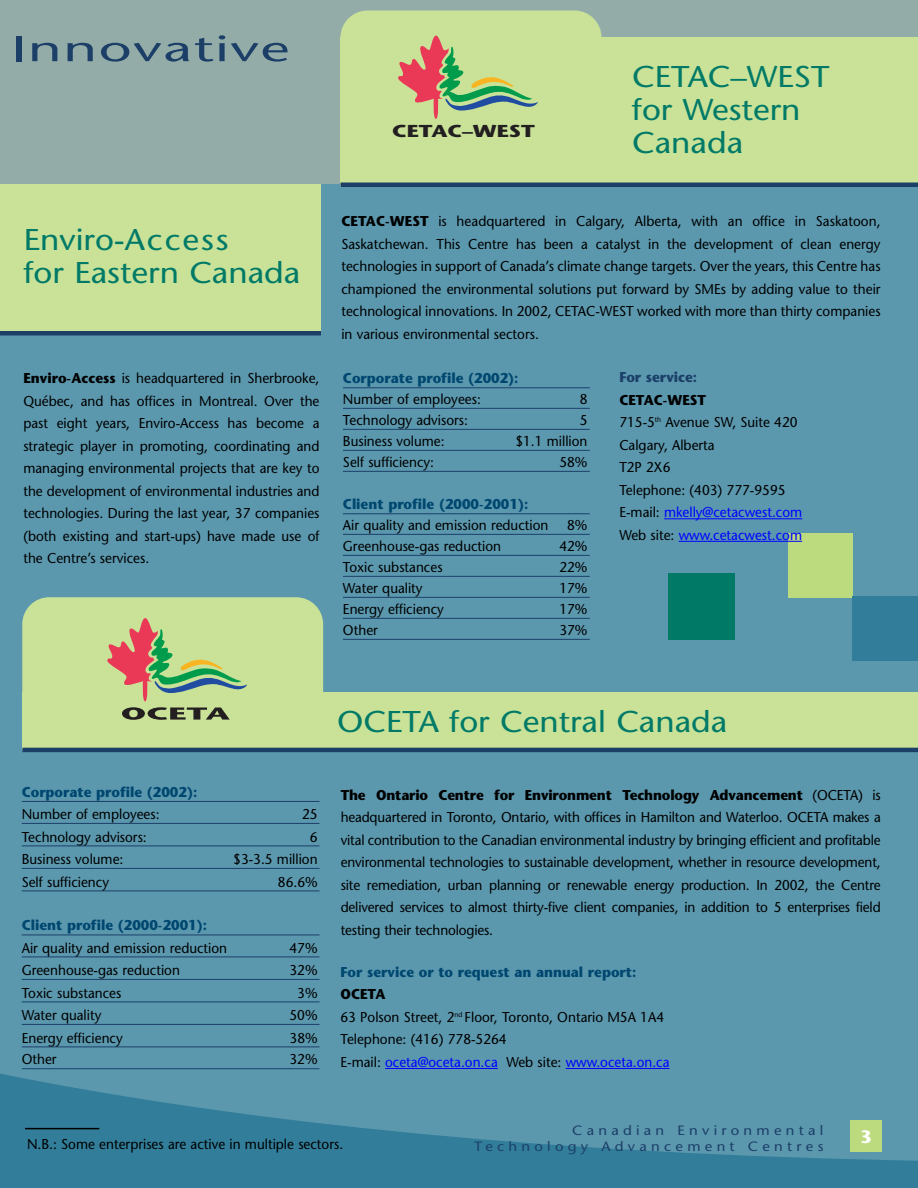
<style>
.page{position:relative;width:918px;height:1188px;background:#5b98ae}
.page>*{position:absolute;margin:0;border:0;box-sizing:border-box;transform-origin:0 0}
.t1{font:36px "Stone Sans";letter-spacing:.03em;color:#1c3f68;scale:1.6 1}
.t2{font:30px/33px "Stone Sans";color:#007a67;scale:1.1 1}
.t3{font:700 18px "Stone Sans";color:#fff}
.t4{font:700 17.25px "Stone Sans";color:#231f20;scale:1.26 1}
.t5{font:14.25px/22.5px "Stone Sans";color:#000;text-align:justify;scale:.95 1}
.t6{font:700 14.25px "Stone Sans";color:#004770;scale:.95 1}
.t7{font:700 14.25px "Stone Sans";color:#1c3f68;scale:.95 1}
.t8{font:13.5px/16.2px "Stone Sans";letter-spacing:.285em;color:#1c3f68;text-align:right;scale:1.1 1}
.s1{font-weight:700}
.s2{color:#00f}
</style>
<div class="page">
<div style="left:0;top:0;width:321px;height:332px;background:#c9e298"></div>
<div style="left:0;top:0;width:918px;height:184px;background:#93aca8"></div>
<svg style="left:0;top:1001px;width:918px;height:187px"></svg>
<div style="left:0;top:331px;width:321px;height:5px;background:#1c3f68"></div>
<div style="left:668px;top:573px;width:67px;height:67px;background:#007a67"></div>
<div style="left:788px;top:534px;width:64px;height:64px;background:#bcdb7e"></div>
<div style="left:852px;top:596px;width:66px;height:65px;background:#327e9a"></div>
<div style="left:340px;top:37px;width:578px;height:149px;background:#c9e298"></div>
<div style="left:22px;top:693px;width:896px;height:57px;background:#c9e298"></div>
<hr style="left:340px;top:183px;width:578px;height:4px;background:#1c3f68">
<div style="left:340px;top:10px;width:262px;height:63px;background:#c9e298;border-radius:27px"></div>
<hr style="left:343px;top:387px;width:247px;height:1px;background:#1c3f68">
<hr style="left:343px;top:408px;width:247px;height:1px;background:#1c3f68">
<hr style="left:343px;top:429px;width:247px;height:1px;background:#1c3f68">
<hr style="left:343px;top:450px;width:247px;height:1px;background:#1c3f68">
<hr style="left:343px;top:471px;width:247px;height:1px;background:#1c3f68">
<hr style="left:343px;top:513px;width:247px;height:1px;background:#1c3f68">
<hr style="left:343px;top:534px;width:247px;height:1px;background:#1c3f68">
<hr style="left:343px;top:555px;width:247px;height:1px;background:#1c3f68">
<hr style="left:343px;top:576px;width:247px;height:1px;background:#1c3f68">
<hr style="left:343px;top:597px;width:247px;height:1px;background:#1c3f68">
<hr style="left:343px;top:618px;width:247px;height:1px;background:#1c3f68">
<hr style="left:343px;top:639px;width:247px;height:1px;background:#1c3f68">
<hr style="left:664px;top:518px;width:138px;height:1px;background:#00f">
<hr style="left:679px;top:541px;width:31px;height:1px;background:#00f">
<hr style="left:709px;top:541px;width:93px;height:1px;background:#00f">
<hr style="left:22px;top:801px;width:298px;height:1px;background:#1c3f68">
<hr style="left:22px;top:823px;width:298px;height:1px;background:#1c3f68">
<hr style="left:22px;top:846px;width:298px;height:1px;background:#1c3f68">
<hr style="left:22px;top:868px;width:298px;height:1px;background:#1c3f68">
<hr style="left:22px;top:891px;width:298px;height:1px;background:#1c3f68">
<hr style="left:22px;top:935px;width:298px;height:1px;background:#1c3f68">
<hr style="left:22px;top:957px;width:298px;height:1px;background:#1c3f68">
<hr style="left:22px;top:979px;width:298px;height:1px;background:#1c3f68">
<hr style="left:22px;top:1002px;width:298px;height:1px;background:#1c3f68">
<hr style="left:22px;top:1024px;width:298px;height:1px;background:#1c3f68">
<hr style="left:22px;top:1047px;width:298px;height:1px;background:#1c3f68">
<hr style="left:22px;top:1068px;width:298px;height:1px;background:#1c3f68">
<hr style="left:385px;top:1068px;width:113px;height:1px;background:#00f">
<hr style="left:566px;top:1068px;width:31px;height:1px;background:#00f">
<hr style="left:596px;top:1068px;width:74px;height:1px;background:#00f">
<hr style="left:22px;top:748px;width:896px;height:4px;background:#1c3f68">
<svg style="left:398px;top:36px;width:140px;height:83px"></svg>
<hr style="left:25px;top:1128px;width:74px;height:1px;background:#000">
<div style="left:22px;top:597px;width:301px;height:123px;background:#c9e298;border-radius:27px"></div>
<svg style="left:107px;top:618px;width:140px;height:83px"></svg>
<svg style="left:122px;top:707px;width:108px;height:13px"></svg>
<h1 class="t1" style="left:11px;top:35px;width:176px">Innovative</h1>
<p class="t4" style="left:392px;top:124px;width:115px">CETAC–WEST</p>
<h2 class="t2" style="left:632px;top:63px;width:181px">CETAC–WEST for Western<br>Canada</h2>
<h2 class="t2" style="left:24px;top:226px;width:253px">Enviro-Access<br>for Eastern Canada</h2>
<p class="t5" style="left:23px;top:369px;width:313px"><span class="s1">Enviro-Access</span> is headquartered in Sherbrooke, Québec, and has offices in Montreal. Over the past eight years, Enviro-Access has become a strategic player in promoting, coordinating and managing environmental projects that are key to the development of environmental industries and technologies. During the last year, 37 companies (both existing and start-ups) have made use of the Centre’s services.</p>
<p class="t5" style="left:341px;top:212px;width:569px"><span class="s1">CETAC-WEST</span> is headquartered in Calgary, Alberta, with an office in Saskatoon, Saskatchewan. This Centre has been a catalyst in the development of clean energy technologies in support of Canada’s climate change targets. Over the years, this Centre has championed the environmental solutions put forward by SMEs by adding value to their technological innovations. In 2002, CETAC-WEST worked with more than thirty companies in various environmental sectors.</p>
<p class="t6" style="left:343px;top:373px;width:186px">Corporate profile (2002):</p>
<p class="t5" style="left:343px;top:390px;width:147px">Number of employees:</p>
<p class="t5" style="left:580px;top:390px;width:10px">8</p>
<p class="t5" style="left:343px;top:411px;width:133px">Technology advisors:</p>
<p class="t5" style="left:580px;top:411px;width:10px">5</p>
<p class="t5" style="left:343px;top:432px;width:109px">Business volume:</p>
<p class="t5" style="left:515px;top:432px;width:77px">$1.1 million</p>
<p class="t5" style="left:343px;top:453px;width:98px">Self sufficiency:</p>
<p class="t5" style="left:559px;top:453px;width:31px">58%</p>
<p class="t6" style="left:343px;top:499px;width:197px">Client profile (2000-2001):</p>
<p class="t5" style="left:343px;top:516px;width:218px">Air quality and emission reduction</p>
<p class="t5" style="left:567px;top:516px;width:23px">8%</p>
<p class="t5" style="left:343px;top:537px;width:168px">Greenhouse-gas reduction</p>
<p class="t5" style="left:559px;top:537px;width:31px">42%</p>
<p class="t5" style="left:343px;top:558px;width:106px">Toxic substances</p>
<p class="t5" style="left:559px;top:558px;width:31px">22%</p>
<p class="t5" style="left:343px;top:579px;width:85px">Water quality</p>
<p class="t5" style="left:559px;top:579px;width:31px">17%</p>
<p class="t5" style="left:343px;top:600px;width:108px">Energy efficiency</p>
<p class="t5" style="left:559px;top:600px;width:31px">17%</p>
<p class="t5" style="left:343px;top:621px;width:38px">Other</p>
<p class="t5" style="left:559px;top:621px;width:31px">37%</p>
<p class="t7" style="left:619px;top:372px;width:83px">For service:</p>
<p class="t5" style="left:619px;top:390px;width:194px;text-align:left"><span class="s1">CETAC-WEST<br></span>715-5<sup>th</sup> Avenue SW, Suite 420<br>Calgary, Alberta<br>T2P 2X6<br>Telephone: (403) 777-9595<br>E-mail: <span class="s2">mkelly@cetacwest.com<br></span>Web site: <span class="s2">www.cetacwest.com</span></p>
<h2 class="t2" style="left:337px;top:708px;width:356px">OCETA for Central Canada</h2>
<p class="t6" style="left:22px;top:786px;width:186px">Corporate profile (2002):</p>
<p class="t5" style="left:22px;top:805px;width:147px">Number of employees:</p>
<p class="t5" style="left:302px;top:805px;width:18px">25</p>
<p class="t5" style="left:22px;top:827px;width:133px">Technology advisors:</p>
<p class="t5" style="left:310px;top:827px;width:10px">6</p>
<p class="t5" style="left:22px;top:850px;width:109px">Business volume:</p>
<p class="t5" style="left:233px;top:850px;width:90px">$3-3.5 million</p>
<p class="t5" style="left:22px;top:872px;width:93px">Self sufficiency</p>
<p class="t5" style="left:278px;top:872px;width:43px">86.6%</p>
<p class="t6" style="left:22px;top:920px;width:197px">Client profile (2000-2001):</p>
<p class="t5" style="left:22px;top:938px;width:218px">Air quality and emission reduction</p>
<p class="t5" style="left:290px;top:938px;width:31px">47%</p>
<p class="t5" style="left:22px;top:961px;width:168px">Greenhouse-gas reduction</p>
<p class="t5" style="left:290px;top:961px;width:31px">32%</p>
<p class="t5" style="left:22px;top:983px;width:106px">Toxic substances</p>
<p class="t5" style="left:297px;top:983px;width:23px">3%</p>
<p class="t5" style="left:22px;top:1006px;width:85px">Water quality</p>
<p class="t5" style="left:290px;top:1006px;width:31px">50%</p>
<p class="t5" style="left:22px;top:1028px;width:108px">Energy efficiency</p>
<p class="t5" style="left:290px;top:1028px;width:31px">38%</p>
<p class="t5" style="left:22px;top:1049px;width:38px">Other</p>
<p class="t5" style="left:290px;top:1049px;width:31px">32%</p>
<p class="t5" style="left:341px;top:785px;width:570px"><span class="s1">The Ontario Centre for Environment Technology Advancement</span> (OCETA) is headquartered in Toronto, Ontario, with offices in Hamilton and Waterloo. OCETA makes a vital contribution to the Canadian environmental industry by bringing efficient and profitable environmental technologies to sustainable development, whether in resource development, site remediation, urban planning or renewable energy production. In 2002, the Centre delivered services to almost thirty-five client companies, in addition to 5 enterprises field testing their technologies.</p>
<p class="t6" style="left:340px;top:966px;width:313px">For service or to request an annual report:</p>
<p class="t5" style="left:340px;top:985px;width:348px;text-align:left"><span class="s1">OCETA<br></span>63 Polson Street, 2<sup>nd</sup> Floor, Toronto, Ontario M5A 1A4<br>Telephone: (416) 778-5264<br>E-mail: <span class="s2">oceta@oceta.on.ca</span> Web site: <span class="s2">www.oceta.on.ca</span></p>
<p class="t5" style="left:27px;top:1134px;width:334px">N.B.: Some enterprises are active in multiple sectors.</p>
<p class="t8" style="left:474px;top:1124px;width:319px">Canadian Environmental<br>Technology Advancement Centres</p>
<p class="t3" style="left:861px;top:1130px;width:13px">3</p>
</div>
